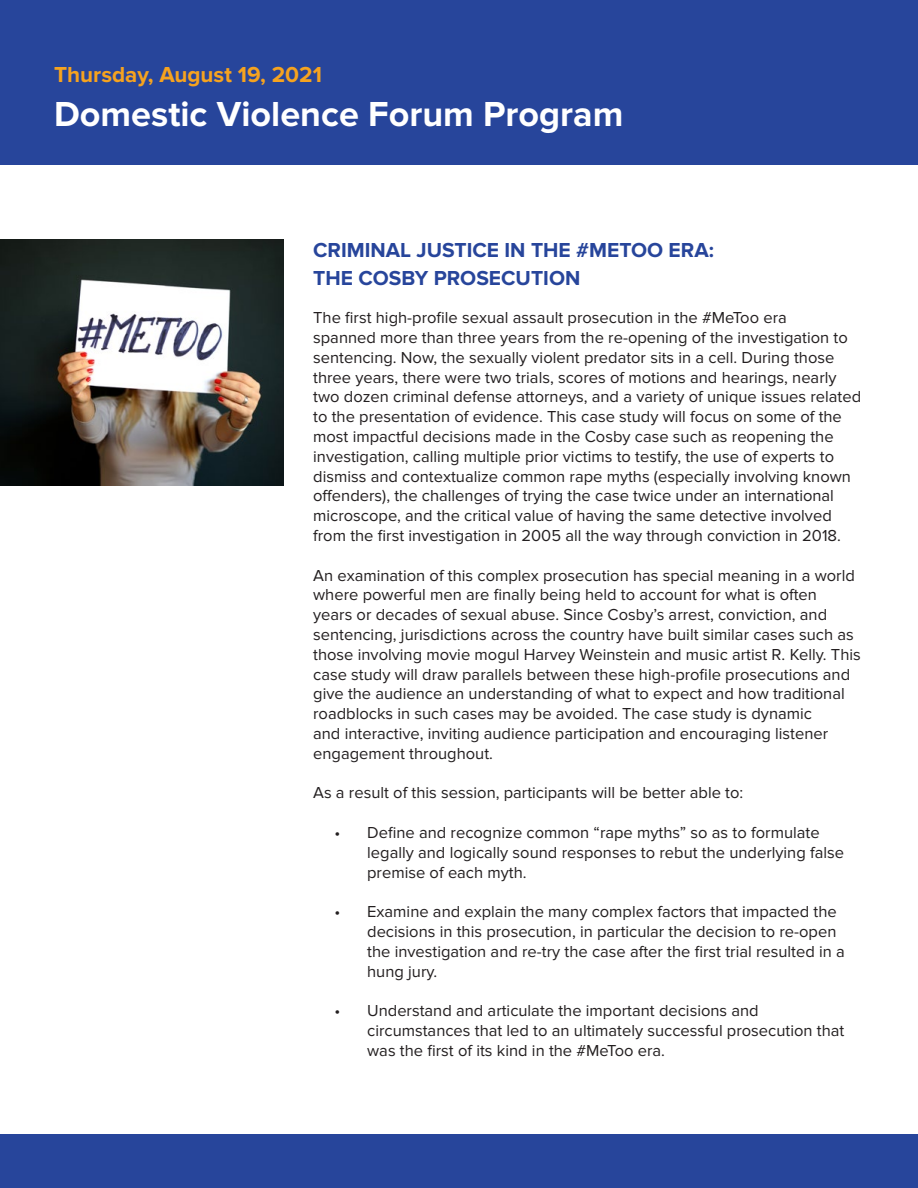
<style>
.page{position:relative;width:918px;height:1188px;background:#fff}
.page>*{position:absolute;margin:0;border:0;box-sizing:border-box;transform-origin:0 0}
.t1{font:700 36px "Proxima Nova";color:#fff}
.t2{font:700 22.5px "Proxima Nova";color:#f6a31f}
.t3{font:700 21px/28.8px "Proxima Nova";color:#27459b}
.t4{font:16.5px/19.8px "Proxima Nova";color:#231f20}
</style>
<div class="page">
<div style="left:0;top:0;width:918px;height:164px;background:#27459b"></div>
<div style="left:0;top:1134px;width:918px;height:54px;background:#27459b"></div>
<img style="left:0;top:240px;width:284px;height:246px">
<p class="t2" style="left:54px;top:62px;width:269px">Thursday, August 19, 2021</p>
<p class="t1" style="left:54px;top:93px;width:571px">Domestic Violence Forum Program</p>
<p class="t3" style="left:313px;top:236px;width:402px">CRIMINAL JUSTICE IN THE #METOO ERA:<br>THE COSBY PROSECUTION</p>
<p class="t4" style="left:313px;top:308px;width:550px">The first high-profile sexual assault prosecution in the #MeToo era<br>spanned more than three years from the re-opening of the investigation to sentencing. Now, the sexually violent predator sits in a cell. During those three years, there were two trials, scores of motions and hearings, nearly two dozen criminal defense attorneys, and a variety of unique issues related to the presentation of evidence. This case study will focus on some of the most impactful decisions made in the Cosby case such as reopening the investigation, calling multiple prior victims to testify, the use of experts to dismiss and contextualize common rape myths (especially involving known offenders), the challenges of trying the case twice under an international microscope, and the critical value of having the same detective involved from the first investigation in 2005 all the way through conviction in 2018.</p>
<p class="t4" style="left:313px;top:565px;width:549px">An examination of this complex prosecution has special meaning in a world where powerful men are finally being held to account for what is often<br>years or decades of sexual abuse. Since Cosby’s arrest, conviction, and sentencing, jurisdictions across the country have built similar cases such as those involving movie mogul Harvey Weinstein and music artist R. Kelly. This case study will draw parallels between these high-profile prosecutions and give the audience an understanding of what to expect and how traditional roadblocks in such cases may be avoided. The case study is dynamic<br>and interactive, inviting audience participation and encouraging listener engagement throughout.</p>
<p class="t4" style="left:313px;top:783px;width:432px">As a result of this session, participants will be better able to:</p>
<p class="t4" style="left:367px;top:823px;width:478px;text-indent:-33px">• Define and recognize common “rape myths” so as to formulate legally and logically sound responses to rebut the underlying false premise of each myth.</p>
<p class="t4" style="left:367px;top:902px;width:479px;text-indent:-33px">• Examine and explain the many complex factors that impacted the decisions in this prosecution, in particular the decision to re-open the investigation and re-try the case after the first trial resulted in a hung jury.</p>
<p class="t4" style="left:367px;top:1001px;width:479px;text-indent:-33px">• Understand and articulate the important decisions and circumstances that led to an ultimately successful prosecution that was the first of its kind in the #MeToo era.</p>
</div>
